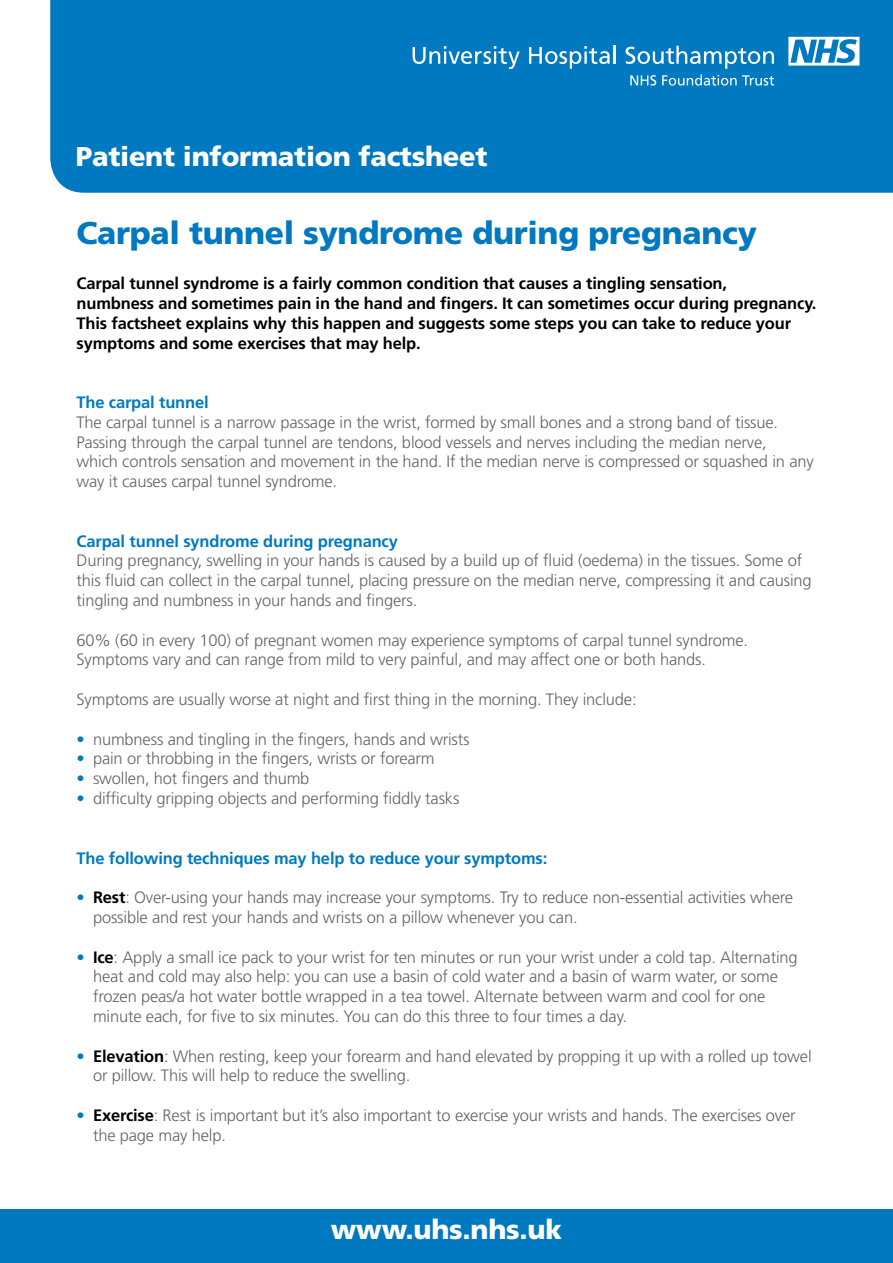
<style>
.page{position:relative;width:893px;height:1263px;background:#fff}
.page>*{position:absolute;margin:0;border:0;box-sizing:border-box;transform-origin:0 0}
.t1{font:900 31.5px "Frutiger";letter-spacing:-.01em;color:#0079c1}
.t2{font:900 27.15px "Frutiger";letter-spacing:-.01em;color:#fff}
.t3{font:300 16.5px/19.8px "Frutiger";letter-spacing:-.01em;color:#636466}
.t4{font:700 16.5px/19.8px "Frutiger";letter-spacing:-.01em;color:#000}
.t5{font:700 16.5px "Frutiger";letter-spacing:-.01em;color:#0079c1}
.s1{color:#0079c1}
.s2{font-weight:700;color:#000}
</style>
<div class="page">
<div style="left:0;top:1209px;width:893px;height:54px;background:#0079c1"></div>
<div style="left:50px;top:0;width:843px;height:193px;background:#0079c1"></div>
<svg style="left:413px;top:46px;width:107px;height:23px;background:#3996ce"></svg>
<svg style="left:529px;top:46px;width:81px;height:23px"></svg>
<hr style="left:613px;top:46px;width:3px;height:18px;background:#fff">
<svg style="left:626px;top:46px;width:148px;height:23px;background:#3b98cf"></svg>
<svg style="left:630px;top:75px;width:26px;height:11px"></svg>
<svg style="left:662px;top:75px;width:112px;height:11px"></svg>
<svg style="left:788px;top:37px;width:71px;height:29px"></svg>
<h2 class="t2" style="left:76px;top:140px;width:413px">Patient information factsheet</h2>
<h1 class="t1" style="left:77px;top:214px;width:682px">Carpal tunnel syndrome during pregnancy</h1>
<p class="t4" style="left:77px;top:273px;width:741px">Carpal tunnel syndrome is a fairly common condition that causes a tingling sensation,<br>numbness and sometimes pain in the hand and fingers. It can sometimes occur during pregnancy.<br>This factsheet explains why this happen and suggests some steps you can take to reduce your symptoms and some exercises that may help.</p>
<p class="t5" style="left:77px;top:393px;width:134px">The carpal tunnel</p>
<p class="t3" style="left:77px;top:412px;width:739px">The carpal tunnel is a narrow passage in the wrist, formed by small bones and a strong band of tissue.<br>Passing through the carpal tunnel are tendons, blood vessels and nerves including the median nerve,<br>which controls sensation and movement in the hand. If the median nerve is compressed or squashed in any way it causes carpal tunnel syndrome.</p>
<p class="t5" style="left:77px;top:531px;width:323px">Carpal tunnel syndrome during pregnancy</p>
<p class="t3" style="left:77px;top:551px;width:737px">During pregnancy, swelling in your hands is caused by a build up of fluid (oedema) in the tissues. Some of this fluid can collect in the carpal tunnel, placing pressure on the median nerve, compressing it and causing tingling and numbness in your hands and fingers.</p>
<p class="t3" style="left:77px;top:630px;width:673px">60% (60 in every 100) of pregnant women may experience symptoms of carpal tunnel syndrome.<br>Symptoms vary and can range from mild to very painful, and may affect one or both hands.</p>
<p class="t3" style="left:77px;top:689px;width:561px">Symptoms are usually worse at night and first thing in the morning. They include:</p>
<p class="t3" style="left:77px;top:729px;width:395px"><span class="s1">•</span> numbness and tingling in the fingers, hands and wrists</p>
<p class="t3" style="left:77px;top:749px;width:360px"><span class="s1">•</span> pain or throbbing in the fingers, wrists or forearm</p>
<p class="t3" style="left:77px;top:769px;width:234px"><span class="s1">•</span> swollen, hot fingers and thumb</p>
<p class="t3" style="left:77px;top:788px;width:384px"><span class="s1">•</span> difficulty gripping objects and performing fiddly tasks</p>
<p class="t5" style="left:77px;top:848px;width:472px">The following techniques may help to reduce your symptoms:</p>
<p class="t3" style="left:93px;top:887px;width:701px;text-indent:-16px"><span class="s1">•</span> <span class="s2">Rest</span>: Over-using your hands may increase your symptoms. Try to reduce non-essential activities where possible and rest your hands and wrists on a pillow whenever you can.</p>
<p class="t3" style="left:93px;top:947px;width:706px;text-indent:-16px"><span class="s1">•</span> <span class="s2">Ice</span>: Apply a small ice pack to your wrist for ten minutes or run your wrist under a cold tap. Alternating heat and cold may also help: you can use a basin of cold water and a basin of warm water, or some frozen peas/a hot water bottle wrapped in a tea towel. Alternate between warm and cool for one minute each, for five to six minutes. You can do this three to four times a day.</p>
<p class="t3" style="left:93px;top:1046px;width:720px;text-indent:-16px"><span class="s1">•</span> <span class="s2">Elevation</span>: When resting, keep your forearm and hand elevated by propping it up with a rolled up towel or pillow. This will help to reduce the swelling.</p>
<p class="t3" style="left:93px;top:1105px;width:704px;text-indent:-16px"><span class="s1">•</span> <span class="s2">Exercise</span>: Rest is important but it’s also important to exercise your wrists and hands. The exercises over the page may help.</p>
<h2 class="t2" style="left:331px;top:1213px;width:233px">www.uhs.nhs.uk</h2>
</div>
